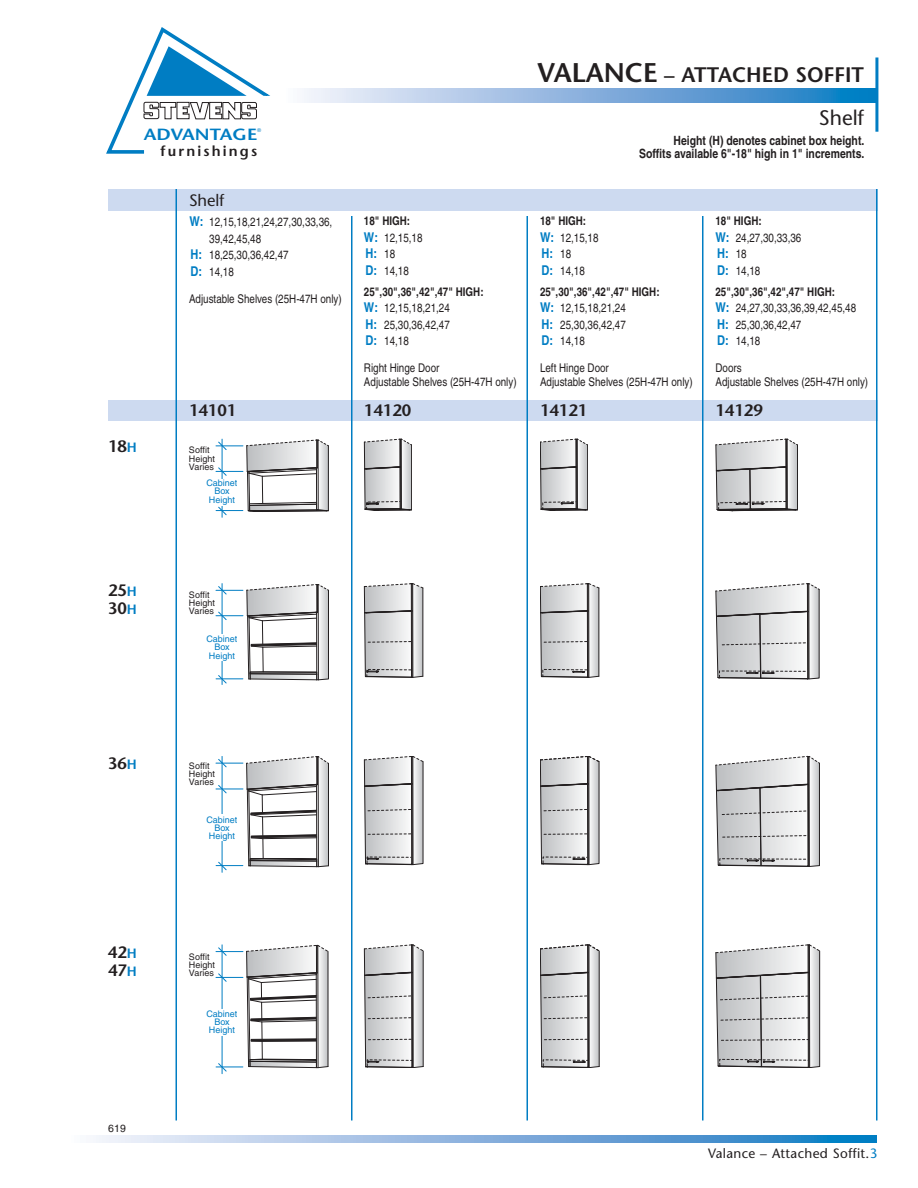
<style>
.page{position:relative;width:918px;height:1188px;background:#fff}
.page>*{position:absolute;margin:0;border:0;box-sizing:border-box;transform-origin:0 0}
.t1{font:600 21px "Stone Sans";color:#231f20}
.t2{font:21px "Stone Sans";color:#231f20}
.t3{font:600 16.5px/18px "Stone Sans";color:#231f20}
.t4{font:16.5px "Stone Sans";color:#231f20}
.t5{font:600 16.2px "Stone Sans";color:#007dc3;scale:1.17 1}
.t6{font:600 14.4px "Stone Sans";letter-spacing:.15em;color:#231f20}
.t7{font:13.5px "Stone Sans";letter-spacing:.025em;color:#231f20}
.t8{font:700 condensed 13.5px "Helvetica";color:#007dc3}
.t9{font:700 condensed 12.75px/13.5px "Helvetica";color:#231f20;text-align:right}
.t10{font:condensed 12px/16.5px "Helvetica";color:#231f20}
.t11{font:700 condensed 12px/21px "Helvetica";color:#231f20}
.t12{font:10.5px "Helvetica";color:#231f20}
.t13{font:9px/8.2px "Helvetica";color:#231f20}
.t14{font:9px/8.2px "Helvetica";color:#007dc3;text-align:center}
.t15{font:5.4px "Stone Sans";color:#007dc3}
.s1{font-weight:700;font-size:13.5px;color:#007dc3}
.s2{font-size:13.5px;color:#007dc3}
.s3{font-size:27px}
.s4{font-weight:400}
.s5{font-weight:400;font-size:12px;color:#231f20}
.s6{font-weight:700}
.s7{color:#007dc3}
</style>
<div class="page">
<svg style="left:304px;top:89px;width:571px;height:13px;background:#83b2dd"></svg>
<hr style="left:875px;top:57px;width:3px;height:75px;background:#007dc3">
<svg style="left:96px;top:1135px;width:781px;height:7px;background:#83b2dd"></svg>
<svg style="left:106px;top:27px;width:164px;height:127px"></svg>
<svg style="left:364px;top:438px;width:48px;height:73px"></svg>
<svg style="left:540px;top:438px;width:48px;height:73px"></svg>
<hr style="left:423px;top:588px;width:1px;height:88px;background:#231f20">
<svg style="left:364px;top:583px;width:59px;height:95px;background:#c8c8c9"></svg>
<svg style="left:364px;top:756px;width:59px;height:109px"></svg>
<hr style="left:599px;top:588px;width:1px;height:88px;background:#231f20">
<svg style="left:540px;top:583px;width:59px;height:95px;background:#c7c8c9"></svg>
<svg style="left:540px;top:756px;width:59px;height:109px"></svg>
<svg style="left:716px;top:438px;width:82px;height:73px"></svg>
<svg style="left:716px;top:583px;width:104px;height:97px"></svg>
<svg style="left:716px;top:755px;width:104px;height:112px"></svg>
<hr style="left:222px;top:756px;width:1px;height:116px;background:#007dc3">
<svg style="left:216px;top:756px;width:113px;height:115px"></svg>
<hr style="left:221px;top:814px;width:2px;height:27px;background:#fff">
<hr style="left:222px;top:439px;width:1px;height:78px;background:#007dc3">
<svg style="left:216px;top:439px;width:113px;height:77px"></svg>
<hr style="left:221px;top:479px;width:2px;height:27px;background:#fff">
<hr style="left:222px;top:584px;width:1px;height:101px;background:#007dc3">
<svg style="left:216px;top:583px;width:113px;height:101px"></svg>
<hr style="left:221px;top:634px;width:2px;height:27px;background:#fff">
<div style="left:108px;top:189px;width:770px;height:22px;background:#cddaf0"></div>
<div style="left:108px;top:400px;width:770px;height:21px;background:#cddaf0"></div>
<hr style="left:876px;top:189px;width:2px;height:931px;background:#007dc3">
<hr style="left:176px;top:189px;width:1px;height:931px;background:#007dc3">
<hr style="left:526px;top:216px;width:2px;height:904px;background:#007dc3">
<hr style="left:702px;top:216px;width:2px;height:904px;background:#007dc3">
<hr style="left:351px;top:216px;width:1px;height:904px;background:#007dc3">
<hr style="left:222px;top:945px;width:1px;height:129px;background:#007dc3">
<svg style="left:216px;top:944px;width:113px;height:128px"></svg>
<svg style="left:364px;top:944px;width:60px;height:124px"></svg>
<svg style="left:540px;top:944px;width:60px;height:124px"></svg>
<svg style="left:715px;top:944px;width:106px;height:124px"></svg>
<h3 class="t5" style="left:144px;top:126px;width:99px">ADVANTAGE</h3>
<p class="t6" style="left:161px;top:144px;width:98px">furnishings</p>
<p class="t15" style="left:257px;top:128px;width:6px">®</p>
<h2 class="t4" style="left:189px;top:192px;width:37px">Shelf</h2>
<p class="t10" style="left:189px;top:215px;width:144px"><span class="s1">W:</span> 12,15,18,21,24,27,30,33,36,</p>
<p class="t10" style="left:209px;top:232px;width:53px">39,42,45,48</p>
<p class="t10" style="left:191px;top:248px;width:99px"><span class="s1">H:</span> 18,25,30,36,42,47</p>
<p class="t10" style="left:191px;top:265px;width:45px"><span class="s1">D:</span> 14,18</p>
<p class="t10" style="left:189px;top:292px;width:154px">Adjustable Shelves (25H-47H only)</p>
<h2 class="t3" style="left:108px;top:438px;width:30px">18<span class="s2">H</span></h2>
<h2 class="t3" style="left:189px;top:402px;width:49px">14101</h2>
<p class="t13" style="left:189px;top:447px;width:28px">Soffit<br>Height<br>Varies</p>
<p class="t14" style="left:206px;top:480px;width:33px">Cabinet<br>Box<br>Height</p>
<h1 class="t1" style="left:537px;top:64px;width:328px"><span class="s3">VALANCE</span> – ATTACHED SOFFIT</h1>
<h1 class="t2" style="left:819px;top:107px;width:47px">Shelf</h1>
<p class="t9" style="left:639px;top:135px;width:227px">Height (H) denotes cabinet box height.<br>Soffits available 6"-18" high in 1" increments.</p>
<p class="t11" style="left:364px;top:214px;width:60px;line-height:16.5px">18" HIGH:<br><span class="s2">W:</span> <span class="s4">12,15,18</span></p>
<p class="t8" style="left:366px;top:249px;width:31px">H: <span class="s5">18</span></p>
<p class="t11" style="left:364px;top:261px;width:121px"><span class="s2">D:</span> <span class="s4">14,18<br></span>25",30",36",42",47" HIGH:</p>
<p class="t10" style="left:364px;top:301px;width:87px;text-align:justify"><span class="s1">W:</span> 12,15,18,21,24<br><span class="s1">H:</span> 25,30,36,42,47<br><span class="s1">D:</span> 14,18</p>
<p class="t10" style="left:364px;top:363px;width:154px;line-height:13.5px">Right Hinge Door<br>Adjustable Shelves (25H-47H only)</p>
<h2 class="t3" style="left:364px;top:402px;width:49px">14120</h2>
<p class="t11" style="left:540px;top:214px;width:60px;line-height:16.5px">18" HIGH:<br><span class="s2">W:</span> <span class="s4">12,15,18</span></p>
<p class="t8" style="left:542px;top:249px;width:31px">H: <span class="s5">18</span></p>
<p class="t11" style="left:540px;top:261px;width:121px"><span class="s2">D:</span> <span class="s4">14,18<br></span>25",30",36",42",47" HIGH:</p>
<p class="t10" style="left:540px;top:301px;width:87px;text-align:justify"><span class="s1">W:</span> 12,15,18,21,24<br><span class="s1">H:</span> 25,30,36,42,47<br><span class="s1">D:</span> 14,18</p>
<p class="t10" style="left:540px;top:363px;width:154px;line-height:13.5px">Left Hinge Door<br>Adjustable Shelves (25H-47H only)</p>
<h2 class="t3" style="left:540px;top:402px;width:49px">14121</h2>
<p class="t10" style="left:716px;top:214px;width:87px"><span class="s6">18" HIGH:<br></span><span class="s1">W:</span> 24,27,30,33,36</p>
<p class="t8" style="left:717px;top:249px;width:31px">H: <span class="s5">18</span></p>
<p class="t11" style="left:716px;top:261px;width:121px"><span class="s2">D:</span> <span class="s4">14,18<br></span>25",30",36",42",47" HIGH:</p>
<p class="t10" style="left:716px;top:301px;width:142px"><span class="s1">W:</span> 24,27,30,33,36,39,42,45,48<br><span class="s1">H:</span> 25,30,36,42,47<br><span class="s1">D:</span> 14,18</p>
<p class="t10" style="left:716px;top:363px;width:154px;line-height:13.5px">Doors<br>Adjustable Shelves (25H-47H only)</p>
<h2 class="t3" style="left:716px;top:402px;width:49px">14129</h2>
<h2 class="t3" style="left:108px;top:583px;width:30px">25<span class="s2">H<br></span>30<span class="s2">H</span></h2>
<p class="t13" style="left:189px;top:592px;width:28px">Soffit<br>Height<br>Varies</p>
<p class="t14" style="left:206px;top:636px;width:33px">Cabinet<br>Box<br>Height</p>
<h2 class="t3" style="left:108px;top:755px;width:30px">36<span class="s2">H</span></h2>
<p class="t13" style="left:189px;top:763px;width:28px">Soffit<br>Height<br>Varies</p>
<p class="t14" style="left:206px;top:816px;width:33px">Cabinet<br>Box<br>Height</p>
<h2 class="t3" style="left:108px;top:944px;width:30px">42<span class="s2">H<br></span>47<span class="s2">H</span></h2>
<p class="t12" style="left:108px;top:1125px;width:20px">619</p>
<p class="t13" style="left:189px;top:953px;width:28px">Soffit<br>Height<br>Varies</p>
<p class="t14" style="left:206px;top:1011px;width:33px">Cabinet<br>Box<br>Height</p>
<p class="t7" style="left:708px;top:1147px;width:171px">Valance – Attached Soffit.<span class="s7">3</span></p>
</div>
